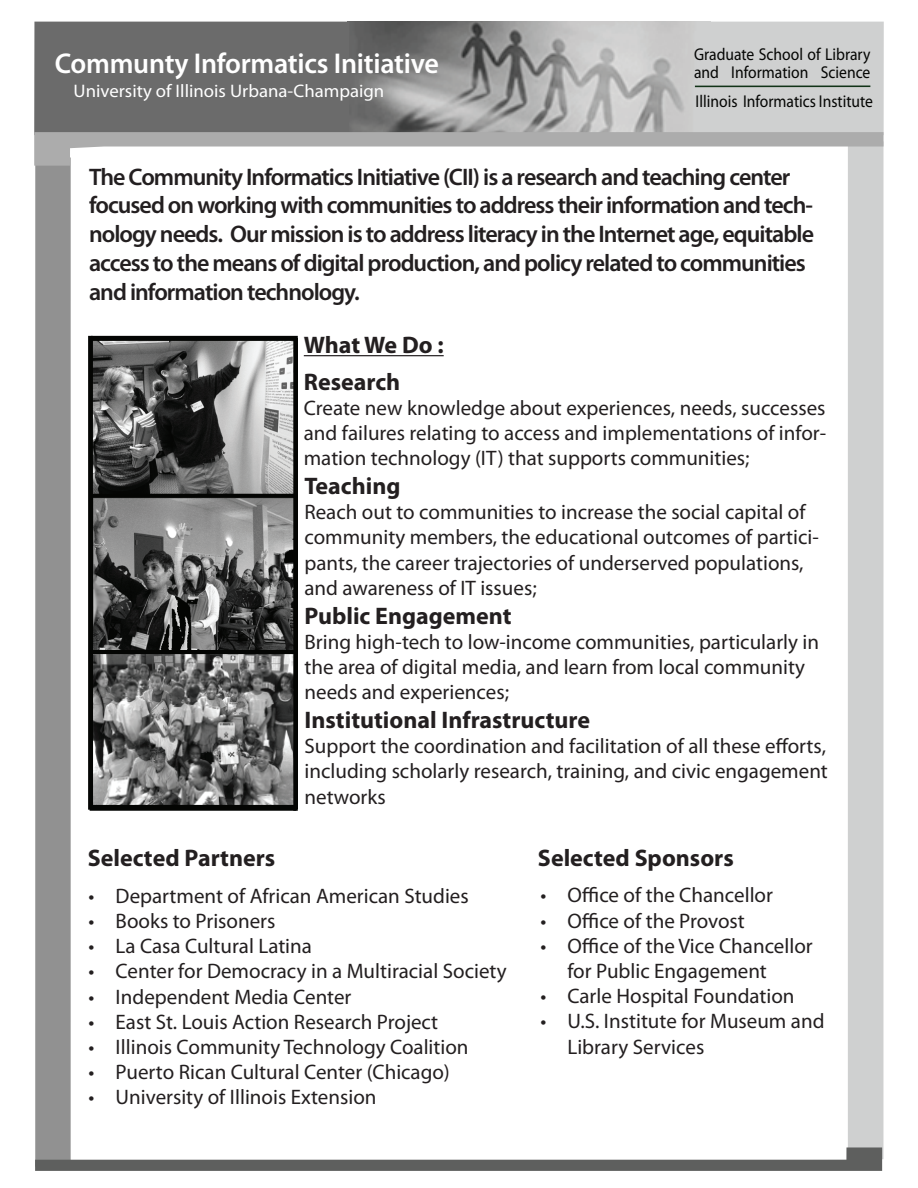
<style>
.page{position:relative;width:918px;height:1188px;background:#fff}
.page>*{position:absolute;margin:0;border:0;box-sizing:border-box;transform-origin:0 0}
.t1{font:600 28.65px "Myriad Pro";letter-spacing:-.01em;color:#fff}
.t2{font:600 24px/28.8px "Myriad Pro";letter-spacing:-.04em;color:#231f20}
.t3{font:700 24px/36.3px "Myriad Pro";color:#231f20}
.t4{font:21px/25.2px "Myriad Pro";color:#231f20}
.t5{font:18.15px "Myriad Pro";color:#fff}
.t6{font:17.1px/18.8px "Myriad Pro";color:#040503;scale:.91 1}
</style>
<div class="page">
<img style="left:93px;top:340px;width:200px;height:310px">
<div style="left:35px;top:158px;width:36px;height:1009px;background:#919191"></div>
<div style="left:848px;top:141px;width:36px;height:1018px;background:#cfd0d0"></div>
<svg style="left:35px;top:1147px;width:847px;height:24px"></svg>
<hr style="left:304px;top:355px;width:140px;height:1px;background:#231f20">
<img style="left:349px;top:22px;width:353px;height:110px">
<div style="left:702px;top:22px;width:182px;height:113px;background:#cfd0d0"></div>
<div style="left:34px;top:22px;width:315px;height:113px;background:#6b6b6b"></div>
<hr style="left:695px;top:86px;width:175px;height:1px;background:#113317">
<svg style="left:34px;top:132px;width:850px;height:34px"></svg>
<img style="left:93px;top:650px;width:200px;height:156px">
<div style="left:293px;top:338px;width:5px;height:473px;background:#040503"></div>
<div style="left:88px;top:336px;width:5px;height:474px;background:#040503"></div>
<hr style="left:91px;top:336px;width:207px;height:4px;background:#040503">
<div style="left:90px;top:806px;width:206px;height:5px;background:#040503"></div>
<h1 class="t1" style="left:55px;top:45px;width:386px">Communty Informatics Initiative</h1>
<p class="t5" style="left:74px;top:80px;width:312px">University of Illinois Urbana-Champaign</p>
<p class="t6" style="left:694px;top:44px;width:195px">Graduate School of Library and Information Science</p>
<p class="t6" style="left:696px;top:91px;width:197px">Illinois Informatics Institute</p>
<p class="t2" style="left:89px;top:161px;width:727px">The Community Informatics Initiative (CII) is a research and teaching center focused on working with communities to address their information and tech&shy;nology needs. Our mission is to address literacy in the Internet age, equitable access to the means of digital production, and policy related to communities and information technology.</p>
<p class="t3" style="left:304px;top:326px;width:141px">What We Do :<br>Research</p>
<p class="t4" style="left:304px;top:395px;width:524px;text-align:justify">Create new knowledge about experiences, needs, successes and failures relating to access and implementations of infor&shy;mation technology (IT) that supports communities;</p>
<p class="t3" style="left:304px;top:467px;width:98px">Teaching</p>
<p class="t4" style="left:304px;top:499px;width:516px">Reach out to communities to increase the social capital of community members, the educational outcomes of partici&shy;pants, the career trajectories of underserved populations, and awareness of IT issues;</p>
<p class="t3" style="left:304px;top:597px;width:209px">Public Engagement</p>
<p class="t4" style="left:305px;top:629px;width:516px">Bring high-tech to low-income communities, particularly in the area of digital media, and learn from local community needs and experiences;</p>
<p class="t3" style="left:305px;top:701px;width:287px">Institutional Infrastructure</p>
<p class="t4" style="left:305px;top:733px;width:525px;text-align:justify">Support the coordination and facilitation of all these efforts, including scholarly research, training, and civic engagement networks</p>
<p class="t3" style="left:88px;top:839px;width:189px">Selected Partners</p>
<p class="t3" style="left:538px;top:839px;width:197px">Selected Sponsors</p>
<p class="t4" style="left:89px;top:883px;width:382px">• Department of African American Studies</p>
<p class="t4" style="left:89px;top:908px;width:188px">• Books to Prisoners</p>
<p class="t4" style="left:89px;top:933px;width:225px">• La Casa Cultural Latina</p>
<p class="t4" style="left:89px;top:958px;width:420px">• Center for Democracy in a Multiracial Society</p>
<p class="t4" style="left:89px;top:984px;width:264px">• Independent Media Center</p>
<p class="t4" style="left:89px;top:1009px;width:351px">• East St. Louis Action Research Project</p>
<p class="t4" style="left:89px;top:1034px;width:381px">• Illinois Community Technology Coalition</p>
<p class="t4" style="left:89px;top:1059px;width:363px">• Puerto Rican Cultural Center (Chicago)</p>
<p class="t4" style="left:89px;top:1084px;width:289px">• University of Illinois Extension</p>
<p class="t4" style="left:540px;top:882px;width:234px">• Office of the Chancellor</p>
<p class="t4" style="left:540px;top:908px;width:206px">• Office of the Provost</p>
<p class="t4" style="left:567px;top:933px;width:247px;text-indent:-27px">• Office of the Vice Chancellor for Public Engagement</p>
<p class="t4" style="left:540px;top:983px;width:256px">• Carle Hospital Foundation</p>
<p class="t4" style="left:567px;top:1008px;width:259px;text-indent:-27px">• U.S. Institute for Museum and<br>Library Services</p>
</div>
